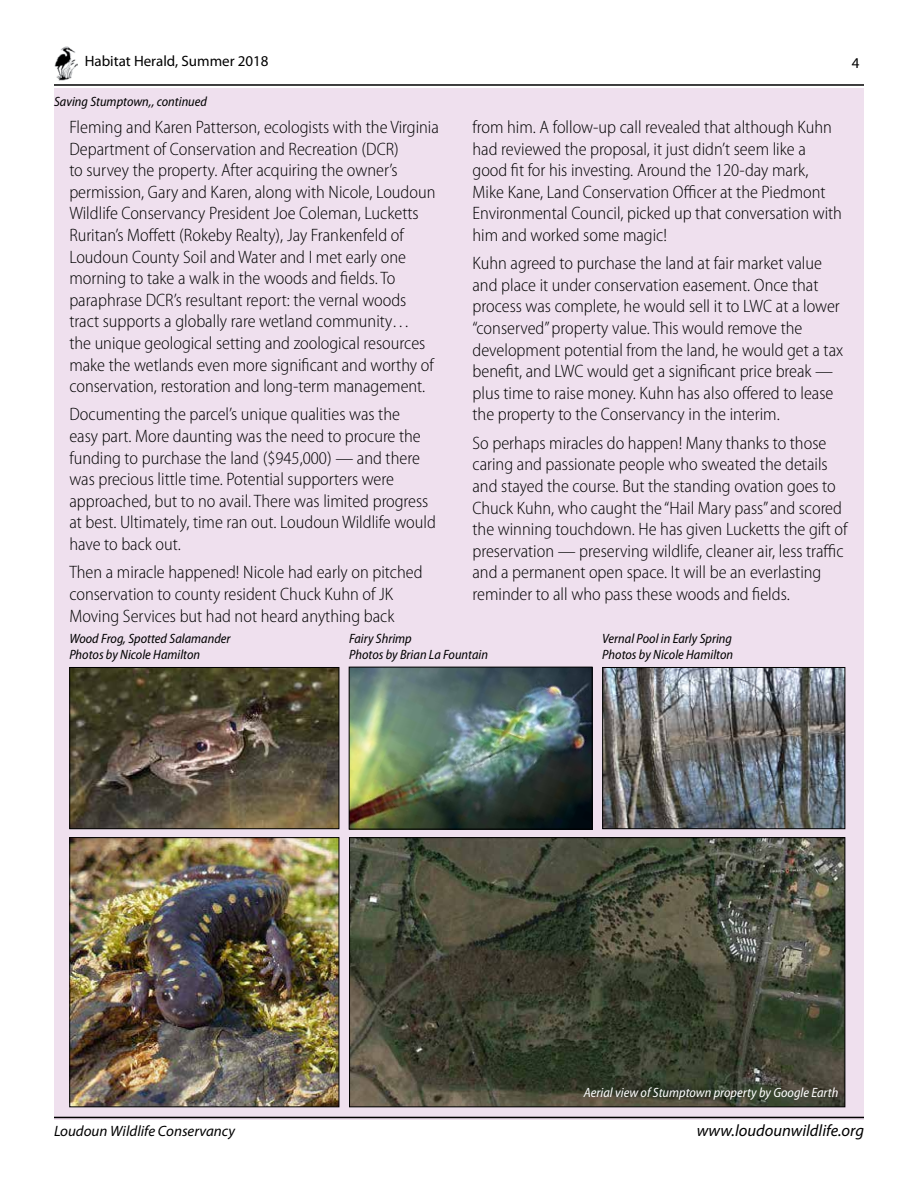
<style>
.page{position:relative;width:918px;height:1188px;background:#fff}
.page>*{position:absolute;margin:0;border:0;box-sizing:border-box;transform-origin:0 0}
.t1{font:300 semi-condensed 18px/21.6px "Myriad Pro";color:#000}
.t2{font:italic 16.5px "Myriad Pro";color:#000}
.t3{font:italic 15px "Myriad Pro";color:#000}
.t4{font:15px "Myriad Pro";color:#000}
.t5{font:italic semi-condensed 13.5px/16.2px "Myriad Pro";color:#000}
.t6{font:italic semi-condensed 13.5px "Myriad Pro";color:#fff}
</style>
<div class="page">
<img style="left:54px;top:46px;width:24px;height:34px">
<div style="left:54px;top:88px;width:810px;height:1031px;background:#efe0ee"></div>
<img style="left:71px;top:669px;width:266px;height:158px">
<div style="left:69px;top:667px;width:270px;height:162px;border:1px solid #000"></div>
<img style="left:71px;top:839px;width:266px;height:266px">
<div style="left:69px;top:837px;width:270px;height:270px;border:1px solid #000"></div>
<img style="left:604px;top:669px;width:239px;height:158px">
<div style="left:602px;top:667px;width:243px;height:162px;border:1px solid #000"></div>
<img style="left:351px;top:839px;width:492px;height:266px">
<div style="left:349px;top:837px;width:496px;height:270px;border:1px solid #000"></div>
<img style="left:351px;top:669px;width:240px;height:158px">
<div style="left:349px;top:667px;width:244px;height:162px;border:1px solid #000"></div>
<hr style="left:54px;top:1117px;width:810px;height:1px;background:#000">
<hr style="left:54px;top:84px;width:810px;height:2px;background:#000">
<p class="t4" style="left:85px;top:52px;width:185px">Habitat Herald, Summer 2018</p>
<p class="t5" style="left:54px;top:94px;width:154px">Saving Stumptown,, continued</p>
<p class="t1" style="left:69px;top:116px;width:371px">Fleming and Karen Patterson, ecologists with the Virginia Department of Conservation and Recreation (DCR)<br>to survey the property. After acquiring the owner’s permission, Gary and Karen, along with Nicole, Loudoun Wildlife Conservancy President Joe Coleman, Lucketts Ruritan’s Moffett (Rokeby Realty), Jay Frankenfeld of Loudoun County Soil and Water and I met early one morning to take a walk in the woods and fields. To paraphrase DCR’s resultant report: the vernal woods tract supports a globally rare wetland community…<br>the unique geological setting and zoological resources make the wetlands even more significant and worthy of conservation, restoration and long-term management.</p>
<p class="t1" style="left:69px;top:404px;width:368px">Documenting the parcel’s unique qualities was the<br>easy part. More daunting was the need to procure the funding to purchase the land ($945,000) — and there was precious little time. Potential supporters were approached, but to no avail. There was limited progress at best. Ultimately, time ran out. Loudoun Wildlife would have to back out.</p>
<p class="t1" style="left:69px;top:561px;width:355px">Then a miracle happened! Nicole had early on pitched conservation to county resident Chuck Kuhn of JK<br>Moving Services but had not heard anything back</p>
<p class="t4" style="left:852px;top:54px;width:9px">4</p>
<p class="t1" style="left:473px;top:116px;width:371px">from him. A follow-up call revealed that although Kuhn had reviewed the proposal, it just didn’t seem like a good fit for his investing. Around the 120-day mark, Mike Kane, Land Conservation Officer at the Piedmont Environmental Council, picked up that conversation with him and worked some magic!</p>
<p class="t1" style="left:473px;top:252px;width:372px">Kuhn agreed to purchase the land at fair market value and place it under conservation easement. Once that process was complete, he would sell it to LWC at a lower “conserved” property value. This would remove the development potential from the land, he would get a tax benefit, and LWC would get a significant price break — plus time to raise money. Kuhn has also offered to lease the property to the Conservancy in the interim.</p>
<p class="t1" style="left:473px;top:432px;width:376px">So perhaps miracles do happen! Many thanks to those caring and passionate people who sweated the details and stayed the course. But the standing ovation goes to Chuck Kuhn, who caught the “Hail Mary pass” and scored the winning touchdown. He has given Lucketts the gift of preservation — preserving wildlife, cleaner air, less traffic and a permanent open space. It will be an everlasting reminder to all who pass these woods and fields.</p>
<p class="t5" style="left:69px;top:630px;width:163px">Wood Frog, Spotted Salamander<br>Photos by Nicole Hamilton</p>
<p class="t5" style="left:349px;top:630px;width:141px">Fairy Shrimp<br>Photos by Brian La Fountain</p>
<p class="t5" style="left:602px;top:630px;width:132px">Vernal Pool in Early Spring<br>Photos by Nicole Hamilton</p>
<p class="t6" style="left:584px;top:1084px;width:256px">Aerial view of Stumptown property by Google Earth</p>
<p class="t3" style="left:54px;top:1122px;width:183px">Loudoun Wildlife Conservancy</p>
<p class="t2" style="left:697px;top:1120px;width:169px">www.loudounwildlife.org</p>
</div>
